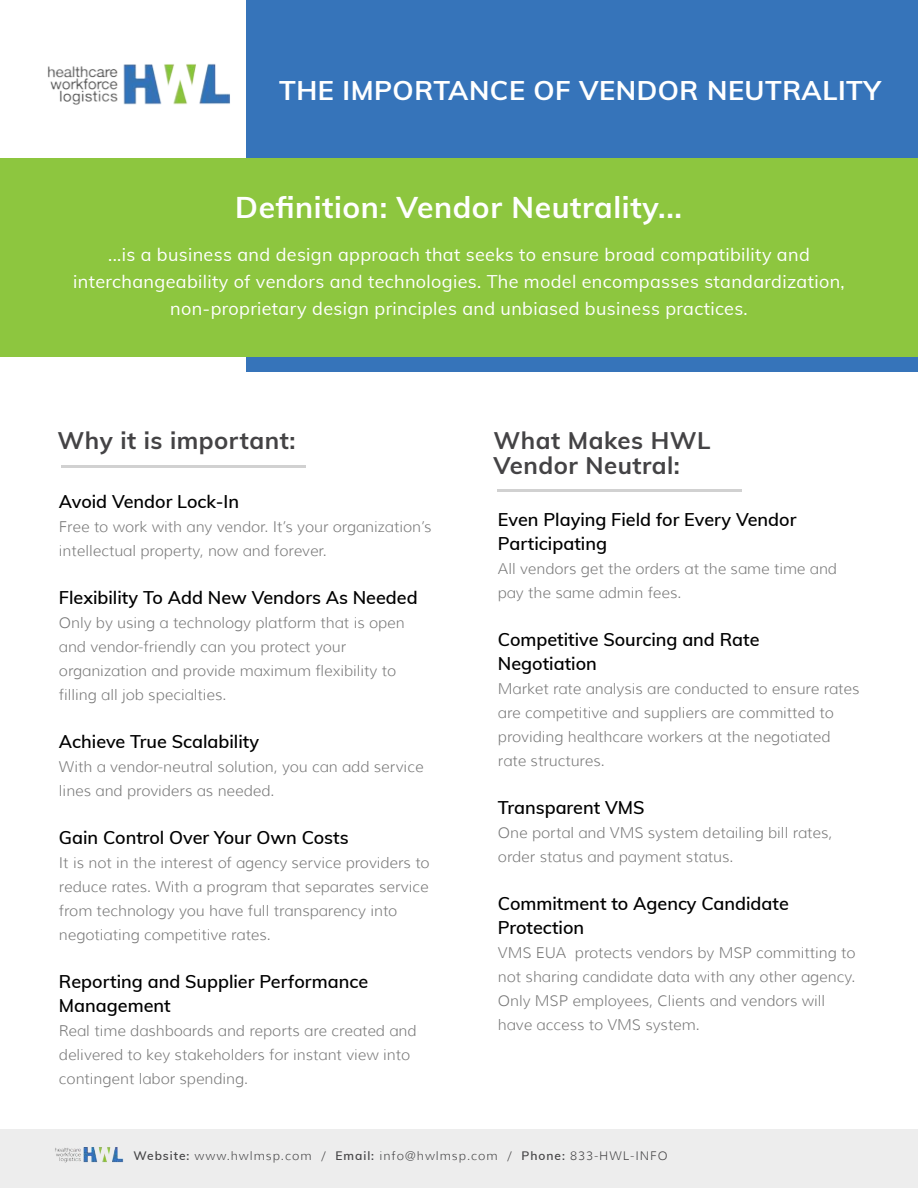
<style>
.page{position:relative;width:918px;height:1188px;background:#fff}
.page>*{position:absolute;margin:0;border:0;box-sizing:border-box;transform-origin:0 0}
.t1{font:700 30px "Muli";letter-spacing:.02em;color:#fff}
.t2{font:700 27px "Muli";letter-spacing:.02em;color:#fff}
.t3{font:700 24px/25.5px "Muli";letter-spacing:.02em;color:#444345}
.t4{font:600 18px/24px "Muli";color:#000}
.t5{font:18px/27px "Muli";letter-spacing:.02em;color:#fff;text-align:center}
.t6{font:300 15px/24px "Muli";color:#787878}
.t7{font:300 12px "Muli";letter-spacing:.08em;color:#444345}
.s1{font-weight:600}
</style>
<div class="page">
<div style="left:0;top:1129px;width:918px;height:59px;background:#ededed"></div>
<img style="left:55px;top:1147px;width:69px;height:16px">
<svg style="left:0;top:158px;width:246px;height:1px"></svg>
<img style="left:47px;top:63px;width:183px;height:42px">
<hr style="left:61px;top:465px;width:245px;height:3px;background:#d1d1d1">
<hr style="left:497px;top:489px;width:245px;height:3px;background:#d1d1d1">
<div style="left:246px;top:0;width:672px;height:371px;background:#3674ba"></div>
<div style="left:0;top:159px;width:918px;height:198px;background:#8dc63f"></div>
<h2 class="t2" style="left:279px;top:71px;width:603px">THE IMPORTANCE OF VENDOR NEUTRALITY</h2>
<h1 class="t1" style="left:235px;top:185px;width:448px">Definition: Vendor Neutrality...</h1>
<p class="t5" style="left:73px;top:240px;width:773px">...is a business and design approach that seeks to ensure broad compatibility and interchangeability of vendors and technologies. The model encompasses standardization, non-proprietary design principles and unbiased business practices.</p>
<h3 class="t3" style="left:58px;top:426px;width:239px">Why it is important:</h3>
<h3 class="t3" style="left:494px;top:426px;width:219px">What Makes HWL<br>Vendor Neutral:</h3>
<p class="t4" style="left:59px;top:489px;width:182px">Avoid Vendor Lock-In</p>
<p class="t6" style="left:59px;top:515px;width:374px">Free to work with any vendor. It’s your organization’s intellectual property, now and forever.</p>
<p class="t4" style="left:59px;top:585px;width:360px">Flexibility To Add New Vendors As Needed</p>
<p class="t6" style="left:59px;top:611px;width:347px">Only by using a technology platform that is open and vendor-friendly can you protect your organization and provide maximum flexibility to filling all job specialties.</p>
<p class="t4" style="left:59px;top:729px;width:202px">Achieve True Scalability</p>
<p class="t6" style="left:59px;top:755px;width:366px">With a vendor-neutral solution, you can add service lines and providers as needed.</p>
<p class="t4" style="left:59px;top:825px;width:291px">Gain Control Over Your Own Costs</p>
<p class="t6" style="left:59px;top:851px;width:372px">It is not in the interest of agency service providers to reduce rates. With a program that separates service from technology you have full transparency into negotiating competitive rates.</p>
<p class="t4" style="left:59px;top:969px;width:311px">Reporting and Supplier Performance<br>Management</p>
<p class="t6" style="left:59px;top:1019px;width:359px">Real time dashboards and reports are created and delivered to key stakeholders for instant view into contingent labor spending.</p>
<p class="t4" style="left:498px;top:507px;width:300px">Even Playing Field for Every Vendor<br>Participating</p>
<p class="t6" style="left:498px;top:557px;width:341px">All vendors get the orders at the same time and pay the same admin fees.</p>
<p class="t4" style="left:498px;top:627px;width:263px">Competitive Sourcing and Rate<br>Negotiation</p>
<p class="t6" style="left:498px;top:677px;width:363px">Market rate analysis are conducted to ensure rates are competitive and suppliers are committed to providing healthcare workers at the negotiated rate structures.</p>
<p class="t4" style="left:498px;top:795px;width:148px">Transparent VMS</p>
<p class="t6" style="left:498px;top:821px;width:336px">One portal and VMS system detailing bill rates, order status and payment status.</p>
<p class="t4" style="left:498px;top:891px;width:292px">Commitment to Agency Candidate<br>Protection</p>
<p class="t6" style="left:498px;top:941px;width:359px">VMS EUA protects vendors by MSP committing to not sharing candidate data with any other agency.<br>Only MSP employees, Clients and vendors will have access to VMS system.</p>
<p class="t7" style="left:134px;top:1149px;width:535px"><span class="s1">Website:</span> www.hwlmsp.com / <span class="s1">Email:</span> info@hwlmsp.com / <span class="s1">Phone:</span> 833-HWL-INFO</p>
</div>
